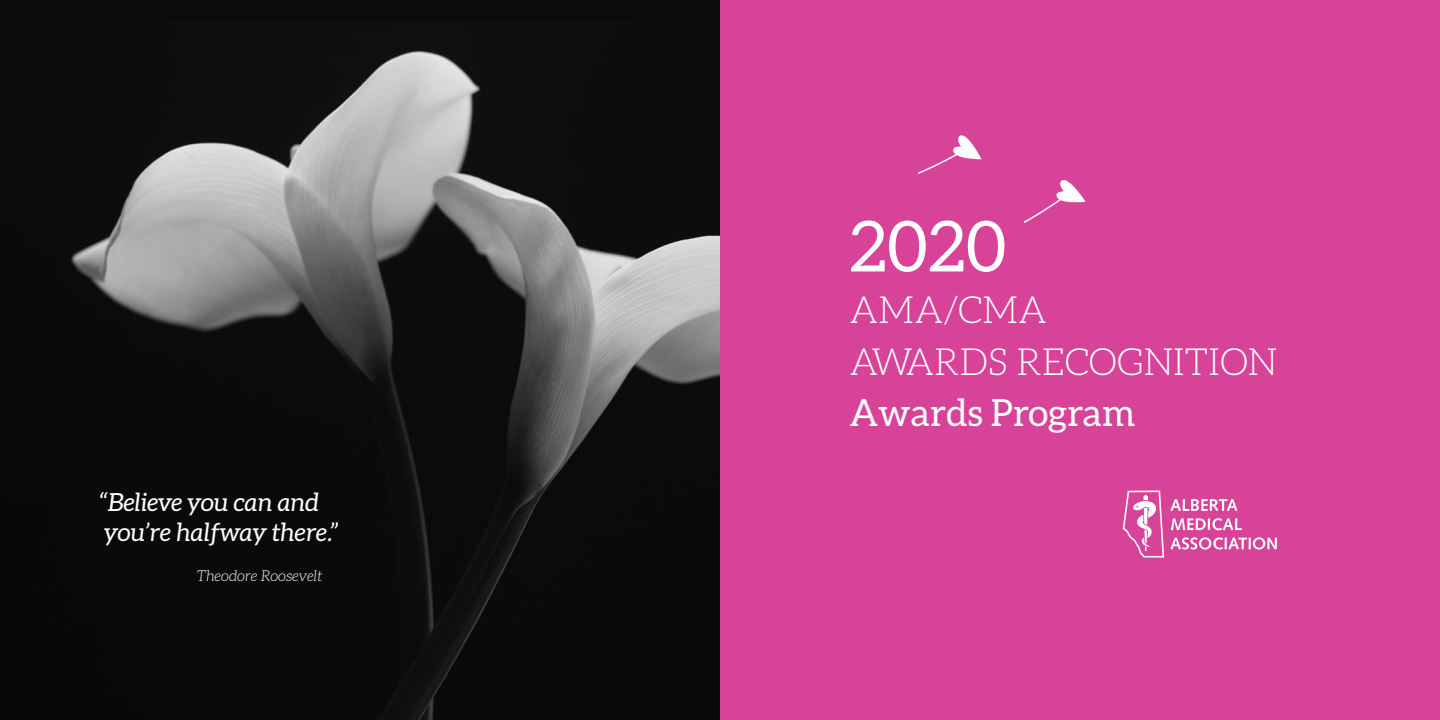
<style>
.page{position:relative;width:1440px;height:720px;background:#fff}
.page>*{position:absolute;margin:0;border:0;box-sizing:border-box;transform-origin:0 0}
.t1{font:70.25px "Aleo";color:#fff}
.t2{font:300 37.5px/51.5px "Aleo";color:#fff}
.t3{font:37.5px "Aleo";color:#fff}
.t4{font:italic 25px/30px "Aleo";color:#fff}
.t5{font:italic 300 15px "Aleo";color:#fff}
</style>
<div class="page">
<div style="left:720px;top:0;width:720px;height:720px;background:#d64398"></div>
<img style="left:0;top:0;width:720px;height:720px">
<svg style="left:1122px;top:490px;width:155px;height:68px"></svg>
<svg style="left:1024px;top:180px;width:62px;height:43px"></svg>
<svg style="left:918px;top:135px;width:64px;height:39px"></svg>
<p class="t4" style="left:99px;top:486px;width:241px">“Believe you can and you’re halfway there.”</p>
<p class="t5" style="left:197px;top:568px;width:127px">Theodore Roosevelt</p>
<h1 class="t1" style="left:849px;top:207px;width:159px">2020</h1>
<h2 class="t2" style="left:849px;top:284px;width:199px">AMA/CMA<br>AWARDS</h2>
<h2 class="t2" style="left:1016px;top:336px;width:25px">RECOGNITION</h2>
<h2 class="t3" style="left:849px;top:392px;width:288px">Awards Program</h2>
</div>
